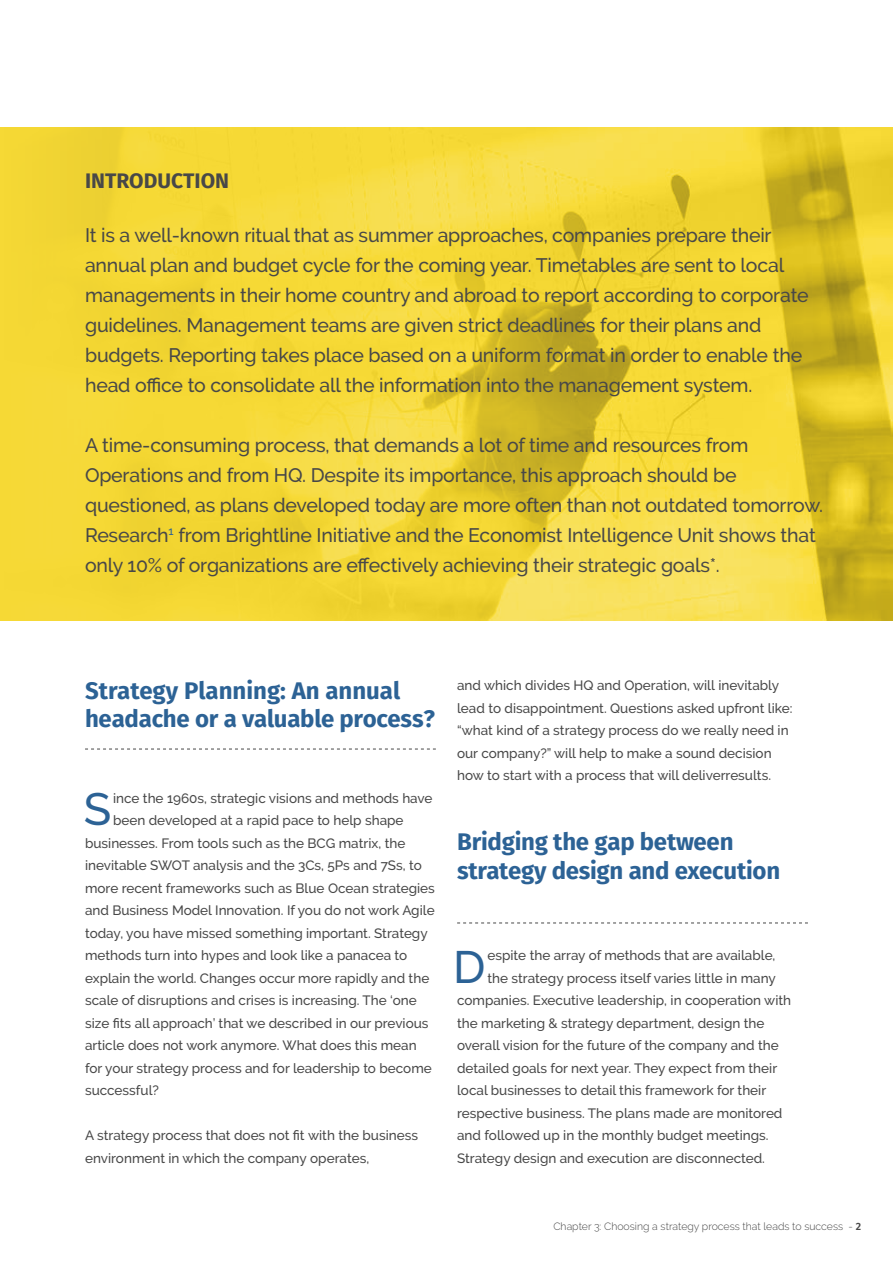
<style>
.page{position:relative;width:893px;height:1263px;background:#fff}
.page>*{position:absolute;margin:0;border:0;box-sizing:border-box;transform-origin:0 0}
.t1{font:500 45.15px "Raleway";color:#2c6295}
.t2{font:700 24px/28.8px "Fira Sans";letter-spacing:-.01em;color:#2c6295}
.t3{font:700 21px "Fira Sans";color:#484848}
.t4{font:500 19.5px/30px "Raleway";letter-spacing:-.01em;color:#484848}
.t5{font:500 13.5px/22.5px "Raleway";color:#484848}
.t6{font:300 10.5px "Raleway";color:#484848}
.s1{font-family:"Fira Sans";font-weight:600}
</style>
<div class="page">
<img style="left:0;top:128px;width:893px;height:493px">
<svg style="left:85px;top:749px;width:351px;height:1px"></svg>
<svg style="left:457px;top:922px;width:351px;height:1px"></svg>
<h3 class="t3" style="left:85px;top:166px;width:146px">INTRODUCTION</h3>
<p class="t4" style="left:85px;top:220px;width:725px">It is a well-known ritual that as summer approaches, companies prepare their annual plan and budget cycle for the coming year. Timetables are sent to local managements in their home country and abroad to report according to corporate guidelines. Management teams are given strict deadlines for their plans and budgets. Reporting takes place based on a uniform format in order to enable the head office to consolidate all the information into the management system.</p>
<p class="t4" style="left:85px;top:430px;width:740px">A time-consuming process, that demands a lot of time and resources from Operations and from HQ. Despite its importance, this approach should be questioned, as plans developed today are more often than not outdated tomorrow.<br>Research<sup>1</sup> from Brightline Initiative and the Economist Intelligence Unit shows that only 10% of organizations are effectively achieving their strategic goals*.</p>
<h2 class="t2" style="left:85px;top:676px;width:351px">Strategy Planning: An annual headache or a valuable process?</h2>
<h1 class="t1" style="left:84px;top:783px;width:29px">S</h1>
<p class="t5" style="left:113px;top:787px;width:321px">ince the 1960s, strategic visions and methods have</p>
<p class="t5" style="left:113px;top:809px;width:292px">been developed at a rapid pace to help shape</p>
<p class="t5" style="left:85px;top:832px;width:322px">businesses. From tools such as the BCG matrix, the</p>
<p class="t5" style="left:85px;top:854px;width:338px">inevitable SWOT analysis and the 3Cs, 5Ps and 7Ss, to</p>
<p class="t5" style="left:85px;top:877px;width:351px">more recent frameworks such as Blue Ocean strategies</p>
<p class="t5" style="left:85px;top:899px;width:351px">and Business Model Innovation. If you do not work Agile</p>
<p class="t5" style="left:85px;top:922px;width:344px">today, you have missed something important. Strategy</p>
<p class="t5" style="left:85px;top:944px;width:324px">methods turn into hypes and look like a panacea to</p>
<p class="t5" style="left:85px;top:967px;width:346px">explain the world. Changes occur more rapidly and the</p>
<p class="t5" style="left:85px;top:989px;width:333px">scale of disruptions and crises is increasing. The ‘one</p>
<p class="t5" style="left:85px;top:1012px;width:345px">size fits all approach’ that we described in our previous</p>
<p class="t5" style="left:85px;top:1034px;width:333px">article does not work anymore. What does this mean</p>
<p class="t5" style="left:85px;top:1057px;width:348px">for your strategy process and for leadership to become</p>
<p class="t5" style="left:85px;top:1079px;width:75px">successful?</p>
<p class="t5" style="left:85px;top:1124px;width:335px">A strategy process that does not fit with the business environment in which the company operates,</p>
<p class="t5" style="left:457px;top:674px;width:337px">and which divides HQ and Operation, will inevitably lead to disappointment. Questions asked upfront like: “what kind of a strategy process do we really need in our company?” will help to make a sound decision how to start with a process that will deliverresults.</p>
<h2 class="t2" style="left:457px;top:827px;width:325px">Bridging the gap between strategy design and execution</h2>
<h1 class="t1" style="left:453px;top:941px;width:34px">D</h1>
<p class="t5" style="left:487px;top:944px;width:290px">espite the array of methods that are available,</p>
<p class="t5" style="left:487px;top:967px;width:290px">the strategy process itself varies little in many</p>
<p class="t5" style="left:457px;top:989px;width:336px">companies. Executive leadership, in cooperation with</p>
<p class="t5" style="left:457px;top:1012px;width:309px">the marketing &amp; strategy department, design the</p>
<p class="t5" style="left:457px;top:1034px;width:323px">overall vision for the future of the company and the</p>
<p class="t5" style="left:457px;top:1057px;width:322px">detailed goals for next year. They expect from their</p>
<p class="t5" style="left:457px;top:1079px;width:311px">local businesses to detail this framework for their</p>
<p class="t5" style="left:457px;top:1102px;width:327px">respective business. The plans made are monitored</p>
<p class="t5" style="left:457px;top:1124px;width:313px">and followed up in the monthly budget meetings.</p>
<p class="t5" style="left:457px;top:1147px;width:309px">Strategy design and execution are disconnected.</p>
<p class="t6" style="left:553px;top:1220px;width:309px">Chapter 3: Choosing a strategy process that leads to success - <span class="s1">2</span></p>
</div>
